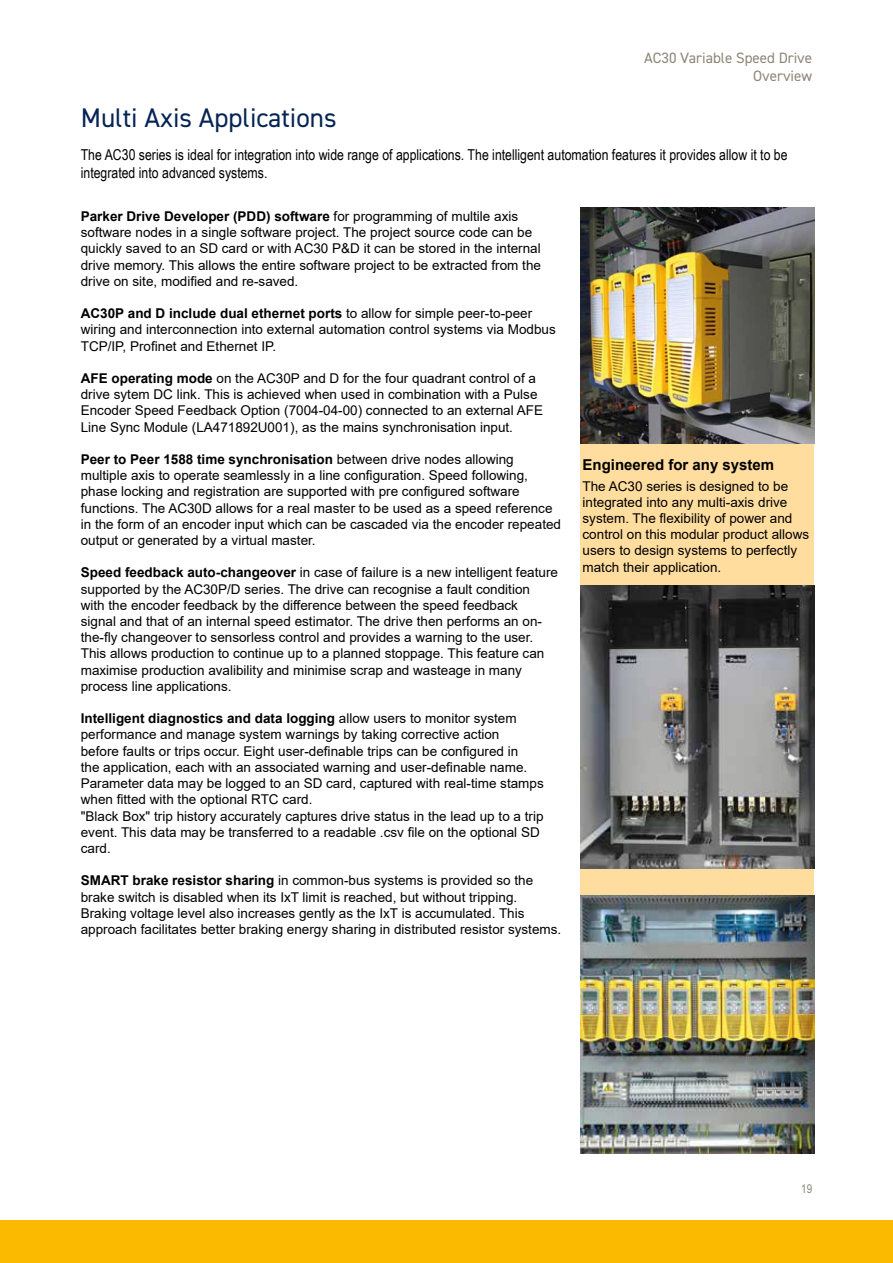
<style>
.page{position:relative;width:893px;height:1263px;background:#fff}
.page>*{position:absolute;margin:0;border:0;box-sizing:border-box;transform-origin:0 0}
.t1{font:27px "DIN2014";color:#052453}
.t2{font:15px/18px "Arial Narrow";color:#000}
.t3{font:15px/18px "DIN2014";color:#8e8677;text-align:right}
.t4{font:700 15px "Arial";color:#000}
.t5{font:13.5px/16.2px "Arial";color:#000}
.t6{font:12px "Arial Narrow";color:#8e8677}
.s1{font-weight:700}
</style>
<div class="page">
<div style="left:0;top:1220px;width:893px;height:43px;background:#fbba00"></div>
<div style="left:580px;top:211px;width:234px;height:939px;background:#ffdd9e"></div>
<img style="left:580px;top:207px;width:234px;height:237px">
<img style="left:581px;top:585px;width:233px;height:284px">
<img style="left:580px;top:895px;width:234px;height:258px">
<h1 class="t1" style="left:81px;top:101px;width:257px">Multi Axis Applications</h1>
<p class="t3" style="left:644px;top:48px;width:170px">AC30 Variable Speed Drive<br>Overview</p>
<p class="t2" style="left:81px;top:145px;width:708px">The AC30 series is ideal for integration into wide range of applications. The intelligent automation features it provides allow it to be integrated into advanced systems.</p>
<p class="t5" style="left:81px;top:208px;width:462px"><span class="s1">Parker Drive Developer (PDD) software</span> for programming of multile axis software nodes in a single software project. The project source code can be quickly saved to an SD card or with AC30 P&amp;D it can be stored in the internal drive memory. This allows the entire software project to be extracted from the drive on site, modified and re-saved.</p>
<p class="t5" style="left:81px;top:305px;width:476px"><span class="s1">AC30P and D include dual ethernet ports</span> to allow for simple peer-to-peer wiring and interconnection into external automation control systems via Modbus<br>TCP/IP, Profinet and Ethernet IP.</p>
<p class="t5" style="left:81px;top:370px;width:464px"><span class="s1">AFE operating mode</span> on the AC30P and D for the four quadrant control of a drive sytem DC link. This is achieved when used in combination with a Pulse Encoder Speed Feedback Option (7004-04-00) connected to an external AFE Line Sync Module (LA471892U001), as the mains synchronisation input.</p>
<p class="t5" style="left:81px;top:451px;width:482px"><span class="s1">Peer to Peer 1588 time synchronisation</span> between drive nodes allowing multiple axis to operate seamlessly in a line configuration. Speed following, phase locking and registration are supported with pre configured software functions. The AC30D allows for a real master to be used as a speed reference in the form of an encoder input which can be cascaded via the encoder repeated output or generated by a virtual master.</p>
<p class="t5" style="left:81px;top:564px;width:479px"><span class="s1">Speed feedback auto-changeover</span> in case of failure is a new intelligent feature supported by the AC30P/D series. The drive can recognise a fault condition<br>with the encoder feedback by the difference between the speed feedback<br>signal and that of an internal speed estimator. The drive then performs an on&shy;the-fly changeover to sensorless control and provides a warning to the user.<br>This allows production to continue up to a planned stoppage. This feature can maximise production avalibility and minimise scrap and wasteage in many process line applications.</p>
<p class="t5" style="left:81px;top:710px;width:464px"><span class="s1">Intelligent diagnostics and data logging</span> allow users to monitor system performance and manage system warnings by taking corrective action<br>before faults or trips occur. Eight user-definable trips can be configured in<br>the application, each with an associated warning and user-definable name.<br>Parameter data may be logged to an SD card, captured with real-time stamps when fitted with the optional RTC card.<br>"Black Box" trip history accurately captures drive status in the lead up to a trip event. This data may be transferred to a readable .csv file on the optional SD card.</p>
<p class="t5" style="left:81px;top:872px;width:482px"><span class="s1">SMART brake resistor sharing</span> in common-bus systems is provided so the brake switch is disabled when its IxT limit is reached, but without tripping.<br>Braking voltage level also increases gently as the IxT is accumulated. This approach facilitates better braking energy sharing in distributed resistor systems.</p>
<p class="t4" style="left:583px;top:454px;width:193px">Engineered for any system</p>
<p class="t5" style="left:583px;top:478px;width:228px">The AC30 series is designed to be integrated into any multi-axis drive system. The flexibility of power and control on this modular product allows users to design systems to perfectly match their application.</p>
<p class="t6" style="left:801px;top:1180px;width:12px">19</p>
</div>
